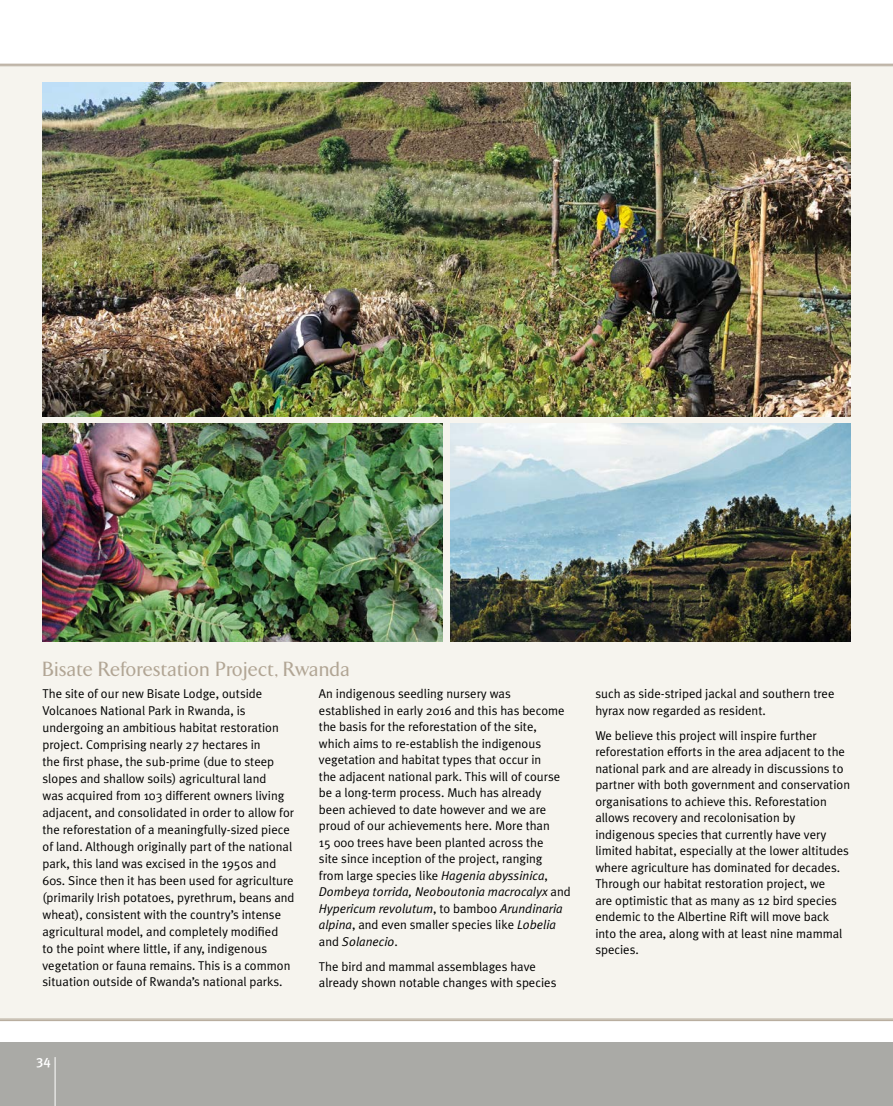
<style>
.page{position:relative;width:893px;height:1106px;background:#fff}
.page>*{position:absolute;margin:0;border:0;box-sizing:border-box;transform-origin:0 0}
.t1{font:500 21px "Arrow";letter-spacing:.025em;color:#b1a594}
.t2{font:500 13.5px "Meta Plus";color:#fff}
.t3{font:12.75px/16.5px "Meta Plus Normal";color:#000}
.s1{font-style:italic}
</style>
<div class="page">
<div style="left:0;top:1042px;width:893px;height:64px;background:#aaaaa6"></div>
<hr style="left:55px;top:1057px;width:1px;height:49px;background:#fff">
<div style="left:0;top:66px;width:893px;height:952px;background:#f6f4ee"></div>
<hr style="left:0;top:64px;width:893px;height:1px;background:#b1a594">
<hr style="left:0;top:65px;width:893px;height:1px;background:#b1a594">
<img style="left:43px;top:83px;width:807px;height:334px">
<img style="left:43px;top:423px;width:400px;height:218px">
<img style="left:450px;top:423px;width:400px;height:218px">
<hr style="left:0;top:1018px;width:893px;height:1px;background:#b1a594">
<hr style="left:0;top:1020px;width:893px;height:1px;background:#b1a594">
<h1 class="t1" style="left:43px;top:658px;width:309px">Bisate Reforestation Project, Rwanda</h1>
<p class="t3" style="left:43px;top:685px;width:254px;line-height:17px">The site of our new Bisate Lodge, outside Volcanoes National Park in Rwanda, is undergoing an ambitious habitat restoration project. Comprising nearly 27 hectares in<br>the first phase, the sub-prime (due to steep slopes and shallow soils) agricultural land<br>was acquired from 103 different owners living adjacent, and consolidated in order to allow for the reforestation of a meaningfully-sized piece of land. Although originally part of the national park, this land was excised in the 1950s and 60s. Since then it has been used for agriculture (primarily Irish potatoes, pyrethrum, beans and wheat), consistent with the country’s intense agricultural model, and completely modified<br>to the point where little, if any, indigenous vegetation or fauna remains. This is a common situation outside of Rwanda’s national parks.</p>
<p class="t3" style="left:319px;top:685px;width:253px">An indigenous seedling nursery was established in early 2016 and this has become the basis for the reforestation of the site, which aims to re-establish the indigenous vegetation and habitat types that occur in<br>the adjacent national park. This will of course be a long-term process. Much has already been achieved to date however and we are proud of our achievements here. More than<br>15 000 trees have been planted across the<br>site since inception of the project, ranging<br>from large species like <span class="s1">Hagenia abyssinica</span>, <span class="s1">Dombeya torrida, Neoboutonia macrocalyx</span> and <span class="s1">Hypericum revolutum</span>, to bamboo <span class="s1">Arundinaria alpina</span>, and even smaller species like <span class="s1">Lobelia </span>and <span class="s1">Solanecio</span>.</p>
<p class="t3" style="left:319px;top:957px;width:239px">The bird and mammal assemblages have already shown notable changes with species</p>
<p class="t3" style="left:595px;top:685px;width:241px">such as side-striped jackal and southern tree hyrax now regarded as resident.</p>
<p class="t3" style="left:595px;top:726px;width:256px">We believe this project will inspire further reforestation efforts in the area adjacent to the national park and are already in discussions to partner with both government and conservation organisations to achieve this. Reforestation allows recovery and recolonisation by indigenous species that currently have very limited habitat, especially at the lower altitudes where agriculture has dominated for decades.<br>Through our habitat restoration project, we<br>are optimistic that as many as 12 bird species endemic to the Albertine Rift will move back into the area, along with at least nine mammal species.</p>
<p class="t2" style="left:36px;top:1052px;width:16px">34</p>
</div>
